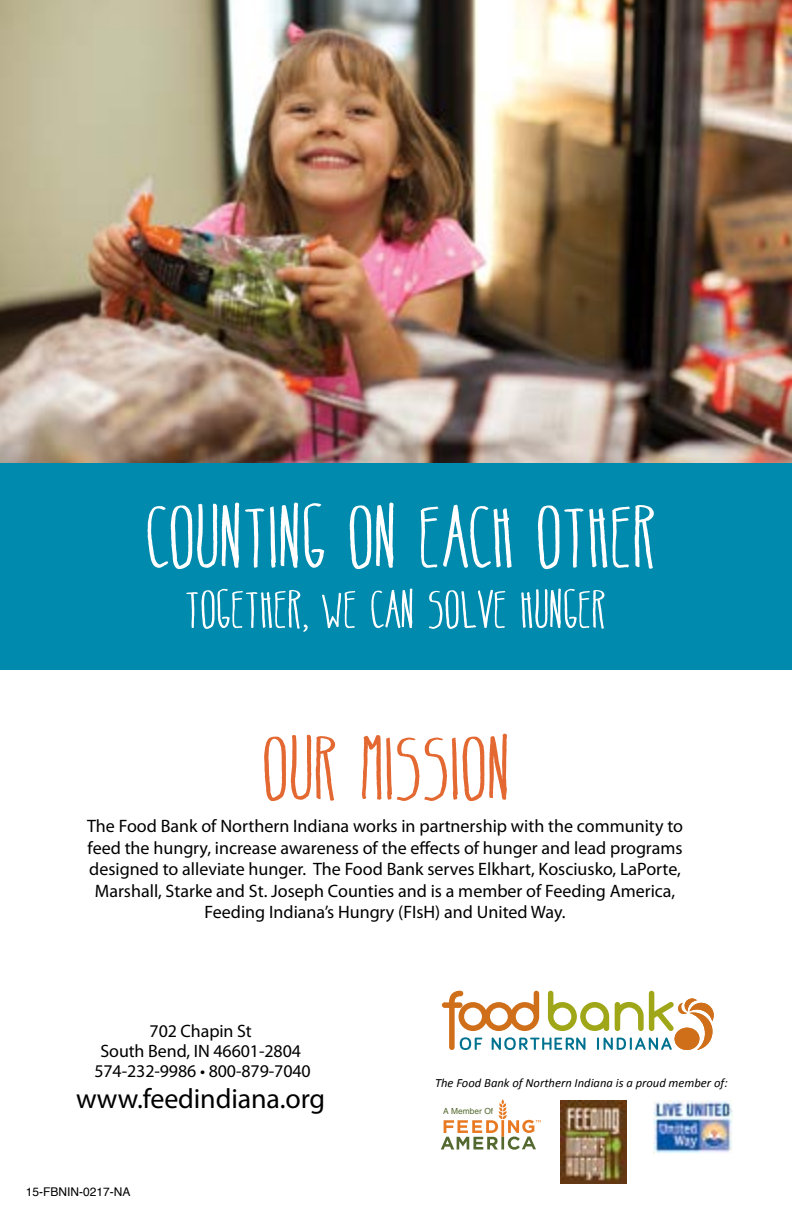
<style>
.page{position:relative;width:792px;height:1224px;background:#fff}
.page>*{position:absolute;margin:0;border:0;box-sizing:border-box;transform-origin:0 0}
.t1{font:89.2px "Belta";letter-spacing:-.005em;color:#e36831}
.t2{font:88px "Belta";letter-spacing:-.005em;color:#fff}
.t3{font:53.4px "Belta";letter-spacing:-.005em;color:#fff}
.t4{font:28px "Myriad Pro";letter-spacing:-.005em;color:#000}
.t5{font:18px/21.6px "Myriad Pro";color:#000;text-align:center}
.t6{font:italic 12.6px "Calibri";color:#000}
.t7{font:12px "Helvetica";color:#000}
.t8{font:8.4px "Helvetica";color:#54692f}
</style>
<div class="page">
<div style="left:0;top:462px;width:792px;height:208px;background:#008aad"></div>
<svg style="left:442px;top:991px;width:272px;height:59px"></svg>
<img style="left:654px;top:1101px;width:78px;height:52px">
<svg style="left:441px;top:1099px;width:100px;height:51px"></svg>
<img style="left:561px;top:1101px;width:66px;height:82px">
<img style="left:0;top:0;width:792px;height:462px">
<h2 class="t2" style="left:147px;top:491px;width:513px">COUNTING ON EACH OTHER</h2>
<h3 class="t3" style="left:186px;top:581px;width:423px">TOGETHER, WE CAN SOLVE HUNGER</h3>
<h1 class="t1" style="left:264px;top:721px;width:251px">OUR MISSION</h1>
<p class="t5" style="left:87px;top:815px;width:597px">The Food Bank of Northern Indiana works in partnership with the community to feed the hungry, increase awareness of the effects of hunger and lead programs designed to alleviate hunger. The Food Bank serves Elkhart, Kosciusko, LaPorte, Marshall, Starke and St. Joseph Counties and is a member of Feeding America, Feeding Indiana’s Hungry (FIsH) and United Way.</p>
<p class="t5" style="left:94px;top:1021px;width:218px;line-height:19.8px">702 Chapin St<br>South Bend, IN 46601-2804<br>574-232-9986 • 800-879-7040</p>
<h3 class="t4" style="left:76px;top:1081px;width:251px">www.feedindiana.org</h3>
<p class="t7" style="left:26px;top:1182px;width:106px">15-FBNIN-0217-NA</p>
<p class="t6" style="left:435px;top:1074px;width:294px">The Food Bank of Northern Indiana is a proud member of:</p>
<p class="t8" style="left:443px;top:1106px;width:51px">A Member Of</p>
</div>
